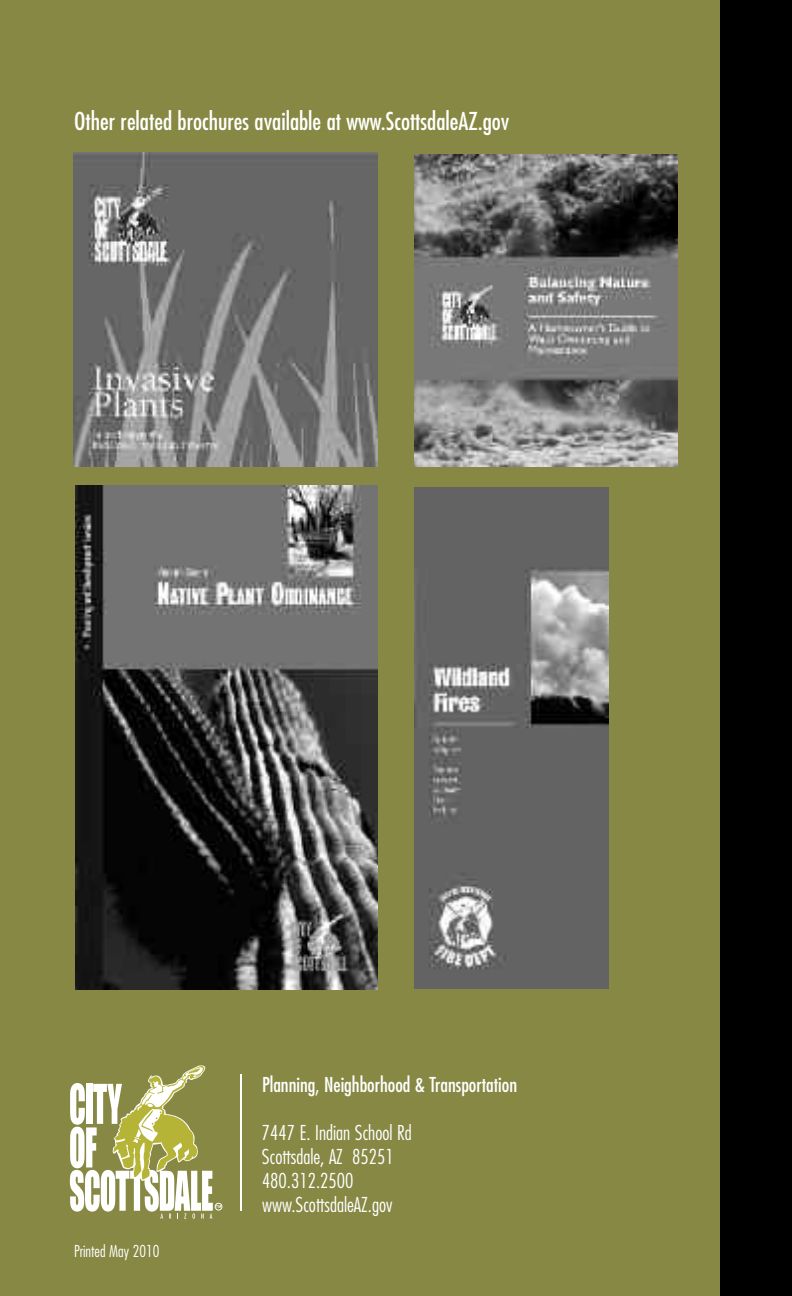
<style>
.page{position:relative;width:792px;height:1296px;background:#fff}
.page>*{position:absolute;margin:0;border:0;box-sizing:border-box;transform-origin:0 0}
.t1{font:condensed 24px "Futura";color:#fff}
.t2{font:300 condensed 20px/24px "Futura";color:#fff}
.t3{font:condensed 20px "Futura";color:#fff}
.t4{font:300 condensed 16px "Futura";color:#fff}
</style>
<div class="page">
<div style="left:0;top:0;width:720px;height:1296px;background:#868843"></div>
<div style="left:720px;top:0;width:72px;height:1296px;background:#000"></div>
<div style="left:215px;top:1203px;width:7px;height:7px;border:1px solid #fff;border-radius:50%"></div>
<svg style="left:70px;top:1065px;width:151px;height:154px"></svg>
<hr style="left:240px;top:1074px;width:2px;height:137px;background:#fff">
<img style="left:74px;top:153px;width:304px;height:313px">
<img style="left:414px;top:155px;width:264px;height:311px">
<img style="left:414px;top:487px;width:194px;height:501px">
<img style="left:75px;top:486px;width:303px;height:504px">
<p class="t1" style="left:74px;top:110px;width:437px">Other related brochures available at www.ScottsdaleAZ.gov</p>
<p class="t4" style="left:74px;top:1244px;width:87px">Printed May 2010</p>
<p class="t3" style="left:262px;top:1075px;width:257px">Planning, Neighborhood &amp; Transportation</p>
<p class="t2" style="left:262px;top:1122px;width:151px">7447 E. Indian School Rd<br>Scottsdale, AZ 85251<br>480.312.2500 www.ScottsdaleAZ.gov</p>
</div>
